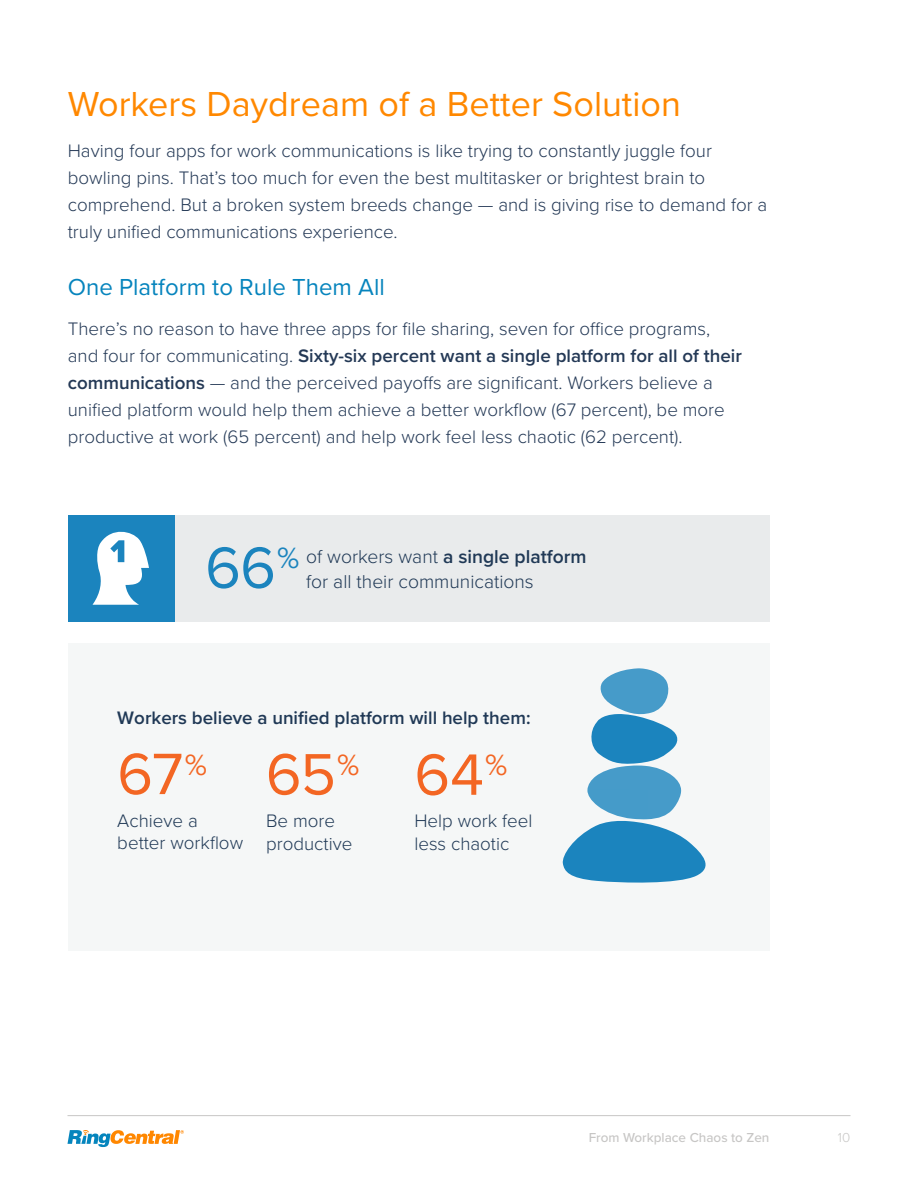
<style>
.page{position:relative;width:918px;height:1188px;background:#fff}
.page>*{position:absolute;margin:0;border:0;box-sizing:border-box;transform-origin:0 0}
.t1{font:60.45px "Proxima Nova";color:#f36623}
.t2{font:36px "Proxima Nova";color:#f80}
.Subhead{font:24px "Proxima Nova";color:#0684bd}
.t3{font:300 19.35px/24.8px "Proxima Nova";color:#203956}
.Body_copy{font:300 18.75px/27px "Proxima Nova";color:#243956}
.t4{font:300 18.75px/22.5px "Proxima Nova";color:#203956}
.t5{font:600 18.75px "Proxima Nova";color:#203956}
.t6{font:500 13.5px "Proxima Nova";color:#c7c6c5}
.t7{font:300 13.5px "Proxima Nova";color:#c7c6c5}
.s1{font-weight:600}
.s2{font-weight:400;font-size:60.45px;color:#1b84be}
.s3{font-weight:400;font-size:30.45px;color:#1b84be}
</style>
<div class="page">
<hr style="left:68px;top:1115px;width:782px;height:1px;background:#c7c6c5">
<svg style="left:68px;top:1130px;width:116px;height:17px"></svg>
<div style="left:68px;top:643px;width:702px;height:307px;background:#f5f7f7"></div>
<div style="left:68px;top:515px;width:702px;height:107px;background:#e9ebec"></div>
<div style="left:68px;top:515px;width:107px;height:107px;background:#1b84be"></div>
<svg style="left:562px;top:668px;width:144px;height:215px"></svg>
<svg style="left:93px;top:531px;width:56px;height:74px"></svg>
<p class="t2" style="left:68px;top:83px;width:615px">Workers Daydream of a Better Solution</p>
<p class="Body_copy" style="left:68px;top:137px;width:701px">Having four apps for work communications is like trying to constantly juggle four bowling pins. That’s too much for even the best multitasker or brightest brain to comprehend. But a broken system breeds change — and is giving rise to demand for a truly unified communications experience.</p>
<p class="Subhead" style="left:68px;top:272px;width:319px">One Platform to Rule Them All</p>
<p class="Body_copy" style="left:68px;top:316px;width:676px">There’s no reason to have three apps for file sharing, seven for office programs, and four for communicating. <span class="s1">Sixty-six percent want a single platform for all of their communications</span> — and the perceived payoffs are significant. Workers believe a unified platform would help them achieve a better workflow (67 percent), be more productive at work (65 percent) and help work feel less chaotic (62 percent).</p>
<p class="t3" style="left:306px;top:544px;width:282px;text-indent:-101px"><span class="s2">66</span><span class="s3">%</span> of workers want <span class="s1">a single platform </span>for all their communications</p>
<p class="t5" style="left:117px;top:707px;width:415px">Workers believe a unified platform will help them:</p>
<p class="t1" style="left:117px;top:738px;width:392px">67<sup>%</sup> 65<sup>%</sup> 64<sup>%</sup></p>
<p class="t4" style="left:117px;top:810px;width:127px">Achieve a better workflow</p>
<p class="t4" style="left:266px;top:810px;width:88px">Be more productive</p>
<p class="t4" style="left:414px;top:810px;width:120px">Help work feel less chaotic</p>
<p class="t6" style="left:589px;top:1129px;width:182px">From Workplace Chaos to Zen</p>
<p class="t7" style="left:838px;top:1129px;width:14px">10</p>
</div>
